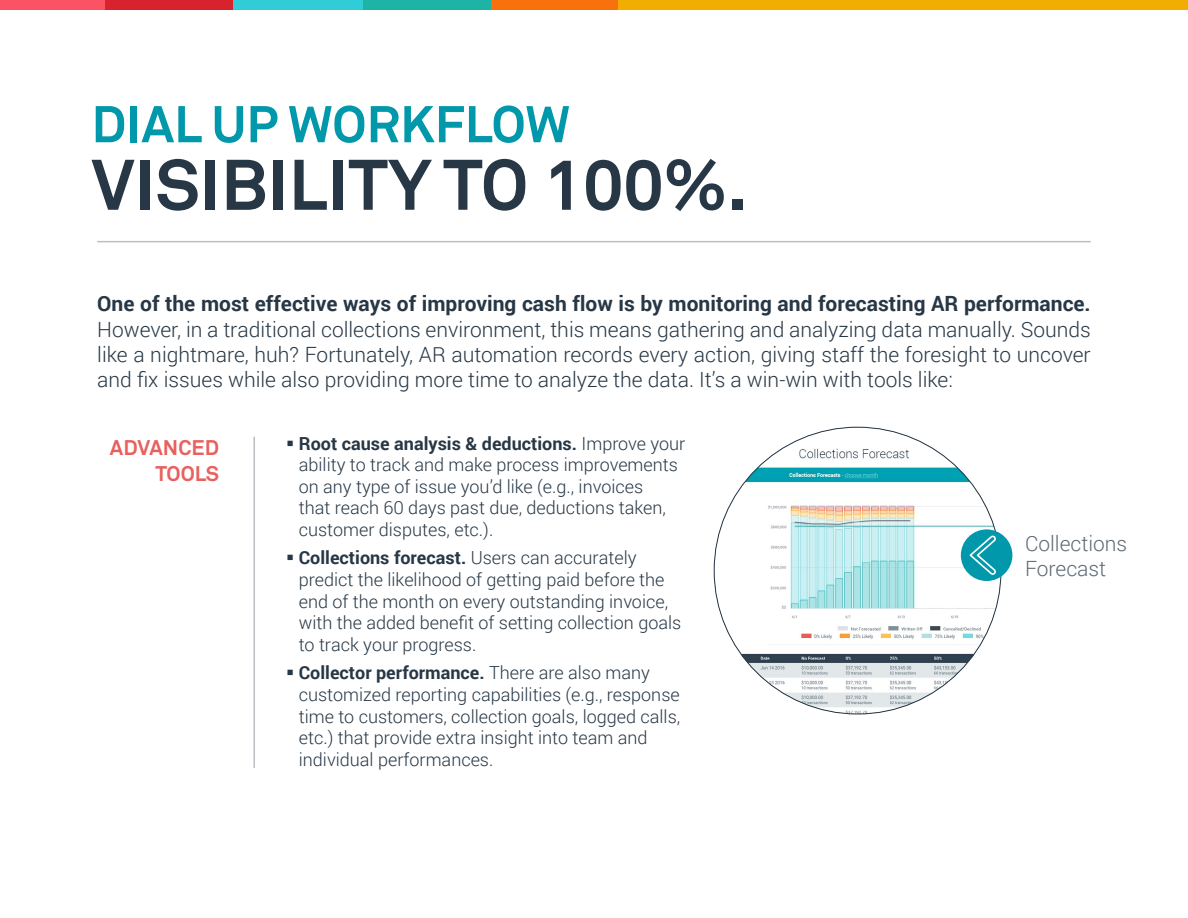
<style>
.page{position:relative;width:1188px;height:918px;background:#fff}
.page>*{position:absolute;margin:0;border:0;box-sizing:border-box;transform-origin:0 0}
.t1{font:700 70.5px "Akkurat";color:#273745}
.t2{font:700 51px "Akkurat";color:#0098aa}
.t3{font:300 21px/25.2px "Roboto";color:#273745;text-align:justify}
.t4{font:700 21px "Roboto";color:#273745}
.t5{font:300 21px/25.2px "Roboto";color:#5d6974}
.t6{font:700 21px/25.2px "Akkurat";color:#e7615e;text-align:right}
.t7{font:300 18px/21.6px "Roboto";color:#273745}
.s1{font-weight:700}
</style>
<div class="page">
<hr style="left:97px;top:241px;width:994px;height:1px;background:#bdbec4">
<div style="left:0;top:0;width:106px;height:10px;background:#fb5363"></div>
<div style="left:106px;top:0;width:127px;height:10px;background:#d8232e"></div>
<div style="left:233px;top:0;width:131px;height:10px;background:#30cdd7"></div>
<div style="left:364px;top:0;width:127px;height:10px;background:#1db3a5"></div>
<div style="left:491px;top:0;width:127px;height:10px;background:#f8710c"></div>
<div style="left:618px;top:0;width:570px;height:10px;background:#f2ae00"></div>
<hr style="left:253px;top:437px;width:2px;height:331px;background:#bdbec4">
<img style="left:714px;top:427px;width:287px;height:287px;border-radius:143px">
<div style="left:961px;top:529px;width:51px;height:52px;background:#0098aa;border-radius:50%"></div>
<svg style="left:970px;top:536px;width:26px;height:39px"></svg>
<h2 class="t2" style="left:92px;top:92px;width:480px">DIAL UP WORKFLOW</h2>
<h1 class="t1" style="left:92px;top:140px;width:658px">VISIBILITY TO 100%.</h1>
<p class="t4" style="left:97px;top:289px;width:995px">One of the most effective ways of improving cash flow is by monitoring and forecasting AR performance.</p>
<p class="t3" style="left:97px;top:316px;width:995px">However, in a traditional collections environment, this means gathering and analyzing data manually. Sounds like a nightmare, huh? Fortunately, AR automation records every action, giving staff the foresight to uncover and fix issues while also providing more time to analyze the data. It’s a win-win with tools like:</p>
<p class="t6" style="left:110px;top:436px;width:111px">ADVANCED<br>TOOLS</p>
<p class="t7" style="left:299px;top:432px;width:388px;text-indent:-13px">▪ <span class="s1">Root cause analysis &amp; deductions.</span> Improve your ability to track and make process improvements on any type of issue you’d like (e.g., invoices<br>that reach 60 days past due, deductions taken, customer disputes, etc.).</p>
<p class="t7" style="left:299px;top:547px;width:384px;text-indent:-13px">▪ <span class="s1">Collections forecast.</span> Users can accurately predict the likelihood of getting paid before the end of the month on every outstanding invoice, with the added benefit of setting collection goals to track your progress.</p>
<p class="t7" style="left:299px;top:662px;width:383px;text-indent:-13px">▪ <span class="s1">Collector performance.</span> There are also many customized reporting capabilities (e.g., response time to customers, collection goals, logged calls, etc.) that provide extra insight into team and individual performances.</p>
<p class="t5" style="left:1025px;top:530px;width:104px">Collections<br>Forecast</p>
</div>
